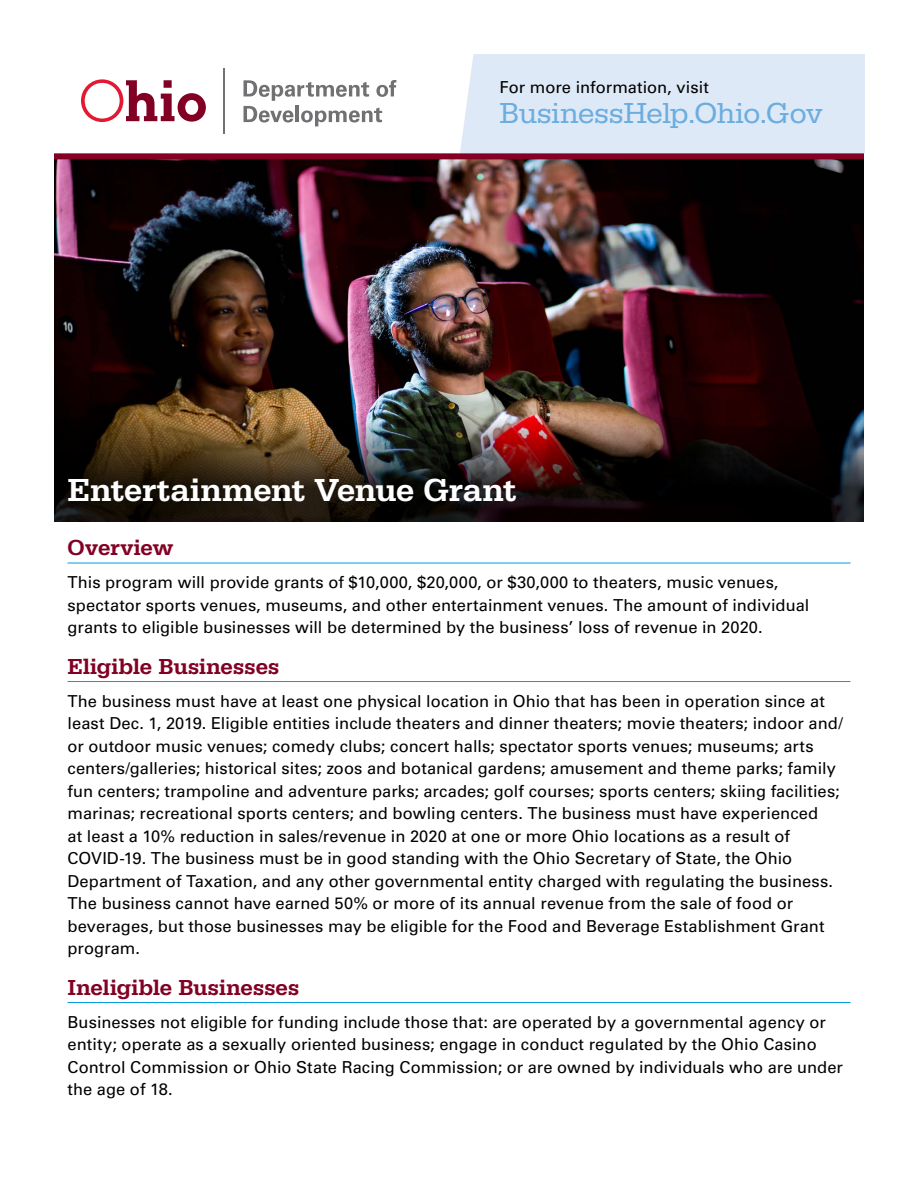
<style>
.page{position:relative;width:918px;height:1188px;background:#fff}
.page>*{position:absolute;margin:0;border:0;box-sizing:border-box;transform-origin:0 0}
.t1{font:500 33px "Serifa";color:#fff}
.t2{font:30px "Serifa";letter-spacing:-.005em;color:#6caddf}
.subtitle_-_span_all{font:500 22.5px "Serifa";letter-spacing:.005em;color:#820024}
.body_-_span_all{font:16.5px/22.5px "Univers LT Pro 55 Roman";letter-spacing:.005em;color:#000}
</style>
<div class="page">
<div style="left:460px;top:54px;width:405px;height:99px;background:#dee9f7"></div>
<svg style="left:81px;top:79px;width:125px;height:43px"></svg>
<hr style="left:224px;top:69px;width:1px;height:65px;background:#717073">
<svg style="left:244px;top:80px;width:152px;height:46px"></svg>
<img style="left:54px;top:159px;width:810px;height:239px">
<hr style="left:68px;top:563px;width:782px;height:1px;background:#009ee2">
<hr style="left:68px;top:681px;width:782px;height:1px;background:#009ee2">
<hr style="left:68px;top:1002px;width:782px;height:1px;background:#009ee2">
<img style="left:54px;top:398px;width:810px;height:124px">
<div style="left:54px;top:153px;width:810px;height:6px;background:#820024"></div>
<p class="body_-_span_all" style="left:499px;top:76px;width:211px">For more information, visit</p>
<p class="t2" style="left:499px;top:96px;width:325px">BusinessHelp.Ohio.Gov</p>
<p class="t1" style="left:68px;top:471px;width:450px">Entertainment Venue Grant</p>
<p class="subtitle_-_span_all" style="left:68px;top:534px;width:107px">Overview</p>
<p class="body_-_span_all" style="left:68px;top:571px;width:743px">This program will provide grants of $10,000, $20,000, or $30,000 to theaters, music venues, spectator sports venues, museums, and other entertainment venues. The amount of individual grants to eligible businesses will be determined by the business’ loss of revenue in 2020.</p>
<p class="subtitle_-_span_all" style="left:68px;top:653px;width:213px">Eligible Businesses</p>
<p class="body_-_span_all" style="left:68px;top:690px;width:777px">The business must have at least one physical location in Ohio that has been in operation since at least Dec. 1, 2019. Eligible entities include theaters and dinner theaters; movie theaters; indoor and/ or outdoor music venues; comedy clubs; concert halls; spectator sports venues; museums; arts centers/galleries; historical sites; zoos and botanical gardens; amusement and theme parks; family fun centers; trampoline and adventure parks; arcades; golf courses; sports centers; skiing facilities; marinas; recreational sports centers; and bowling centers. The business must have experienced<br>at least a 10% reduction in sales/revenue in 2020 at one or more Ohio locations as a result of COVID-19. The business must be in good standing with the Ohio Secretary of State, the Ohio Department of Taxation, and any other governmental entity charged with regulating the business.<br>The business cannot have earned 50% or more of its annual revenue from the sale of food or beverages, but those businesses may be eligible for the Food and Beverage Establishment Grant program.</p>
<p class="subtitle_-_span_all" style="left:68px;top:974px;width:233px">Ineligible Businesses</p>
<p class="body_-_span_all" style="left:68px;top:1011px;width:777px">Businesses not eligible for funding include those that: are operated by a governmental agency or entity; operate as a sexually oriented business; engage in conduct regulated by the Ohio Casino Control Commission or Ohio State Racing Commission; or are owned by individuals who are under the age of 18.</p>
</div>
